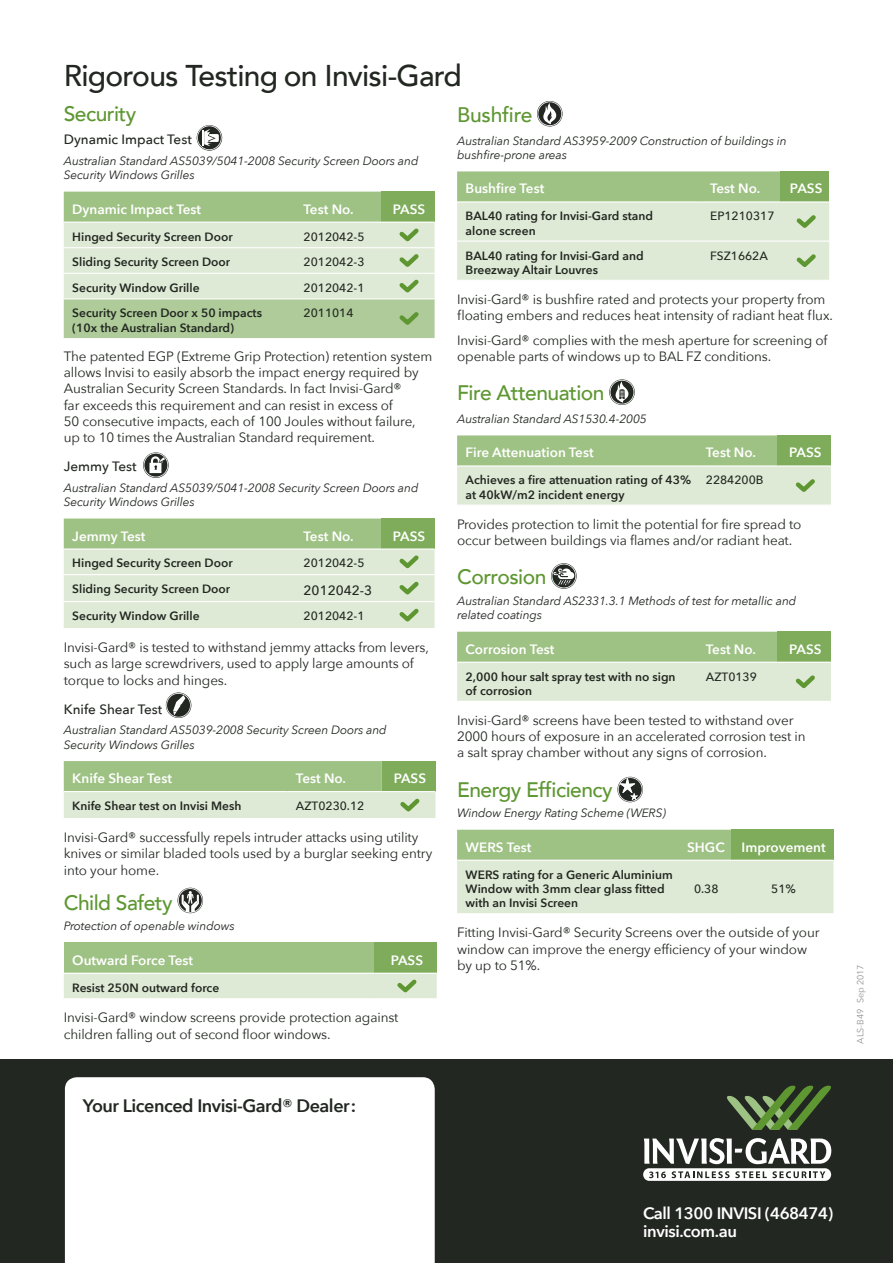
<style>
.page{position:relative;width:893px;height:1263px;background:#fff}
.page>*{position:absolute;margin:0;border:0;box-sizing:border-box;transform-origin:0 0}
.t1{font:500 30px "Avenir LT";letter-spacing:-.025em;color:#222721}
.t2{font:500 21px "Avenir LT";letter-spacing:-.025em;color:#5e9732}
.t3{font:600 18px "Avenir Next";letter-spacing:-.025em;color:#222721}
.t4{font:600 16.5px/18px "Avenir Next";letter-spacing:-.025em;color:#fff}
.t5{font:13.5px/16.2px "Avenir Next";letter-spacing:-.01em;color:#222721}
.t6{font:600 13.5px "Avenir Next";color:#fff}
.t7{font:500 13.5px "Avenir Next";color:#222721}
.t8{font:600 12px/14.4px "Avenir Next";color:#222721}
.t9{font:italic 12px/14.4px "Avenir Next";letter-spacing:-.01em;color:#222721}
.t10{font:500 12px "Avenir Next";color:#222721}
.t11{font:9px "Avenir Next";letter-spacing:-.01em;color:#919390}
</style>
<div class="page">
<svg style="left:64px;top:192px;width:371px;height:146px;background:#c4d8b4"></svg>
<svg style="left:64px;top:518px;width:371px;height:110px;background:#ccdebe"></svg>
<svg style="left:64px;top:761px;width:371px;height:57px;background:#bad2a7"></svg>
<svg style="left:178px;top:888px;width:25px;height:25px"></svg>
<div style="left:64px;top:943px;width:311px;height:30px;background:#9ec184"></div>
<div style="left:375px;top:943px;width:62px;height:30px;background:#7eac5b"></div>
<svg style="left:64px;top:973px;width:373px;height:26px;background:#dfead6"></svg>
<svg style="left:197px;top:125px;width:25px;height:25px"></svg>
<svg style="left:143px;top:452px;width:26px;height:26px"></svg>
<svg style="left:144px;top:453px;width:24px;height:24px"></svg>
<svg style="left:166px;top:692px;width:25px;height:26px"></svg>
<svg style="left:166px;top:693px;width:25px;height:24px"></svg>
<svg style="left:457px;top:171px;width:372px;height:109px;background:#ccdebe"></svg>
<svg style="left:609px;top:379px;width:26px;height:26px"></svg>
<svg style="left:610px;top:380px;width:24px;height:24px"></svg>
<svg style="left:457px;top:435px;width:374px;height:70px;background:#c1d7b0"></svg>
<svg style="left:551px;top:563px;width:26px;height:26px"></svg>
<svg style="left:552px;top:564px;width:24px;height:24px"></svg>
<svg style="left:457px;top:632px;width:374px;height:69px;background:#c1d7b0"></svg>
<svg style="left:617px;top:777px;width:26px;height:25px"></svg>
<svg style="left:457px;top:830px;width:376px;height:83px;background:#c4d9b4"></svg>
<hr style="left:457px;top:860px;width:222px;height:1px;background:#fff">
<hr style="left:679px;top:860px;width:52px;height:1px;background:#fff">
<hr style="left:731px;top:860px;width:102px;height:1px;background:#fff">
<svg style="left:537px;top:101px;width:25px;height:25px"></svg>
<div style="left:0;top:1059px;width:893px;height:204px;background:#222721"></div>
<div style="left:65px;top:1077px;width:370px;height:186px;background:#fff"></div>
<div style="left:643px;top:1168px;width:188px;height:13px;background:#fff;border-radius:6px"></div>
<svg style="left:644px;top:1138px;width:187px;height:26px"></svg>
<svg style="left:727px;top:1086px;width:104px;height:43px"></svg>
<svg style="left:649px;top:1171px;width:17px;height:7px"></svg>
<svg style="left:672px;top:1171px;width:57px;height:7px"></svg>
<svg style="left:735px;top:1171px;width:90px;height:7px"></svg>
<h1 class="t1" style="left:64px;top:59px;width:400px">Rigorous Testing on Invisi-Gard</h1>
<h2 class="t2" style="left:64px;top:102px;width:74px">Security</h2>
<p class="t7" style="left:64px;top:128px;width:129px">Dynamic Impact Test</p>
<p class="t9" style="left:64px;top:153px;width:356px">Australian Standard AS5039/5041-2008 Security Screen Doors and<br>Security Windows Grilles</p>
<p class="t6" style="left:72px;top:197px;width:130px">Dynamic Impact Test</p>
<p class="t6" style="left:304px;top:197px;width:52px">Test No.</p>
<p class="t6" style="left:393px;top:197px;width:34px">PASS</p>
<p class="t8" style="left:72px;top:229px;width:162px">Hinged Security Screen Door</p>
<p class="t10" style="left:304px;top:226px;width:62px">2012042-5</p>
<p class="t8" style="left:72px;top:254px;width:159px">Sliding Security Screen Door</p>
<p class="t10" style="left:304px;top:252px;width:62px">2012042-3</p>
<p class="t8" style="left:72px;top:280px;width:129px">Security Window Grille</p>
<p class="t10" style="left:304px;top:277px;width:62px">2012042-1</p>
<p class="t8" style="left:72px;top:306px;width:191px">Security Screen Door x 50 impacts (10x the Australian Standard)</p>
<p class="t10" style="left:304px;top:303px;width:51px">2011014</p>
<p class="t5" style="left:64px;top:348px;width:370px">The patented EGP (Extreme Grip Protection) retention system allows Invisi to easily absorb the impact energy required by Australian Security Screen Standards. In fact Invisi-Gard®<br>far exceeds this requirement and can resist in excess of<br>50 consecutive impacts, each of 100 Joules without failure, up to 10 times the Australian Standard requirement.</p>
<p class="t7" style="left:64px;top:455px;width:74px">Jemmy Test</p>
<p class="t9" style="left:64px;top:480px;width:356px">Australian Standard AS5039/5041-2008 Security Screen Doors and<br>Security Windows Grilles</p>
<p class="t6" style="left:72px;top:524px;width:75px">Jemmy Test</p>
<p class="t6" style="left:304px;top:524px;width:52px">Test No.</p>
<p class="t6" style="left:393px;top:524px;width:34px">PASS</p>
<p class="t8" style="left:72px;top:556px;width:162px">Hinged Security Screen Door</p>
<p class="t10" style="left:304px;top:553px;width:62px">2012042-5</p>
<p class="t8" style="left:72px;top:581px;width:159px">Sliding Security Screen Door</p>
<p class="t7" style="left:304px;top:578px;width:70px">2012042-3</p>
<p class="t8" style="left:72px;top:608px;width:129px">Security Window Grille</p>
<p class="t10" style="left:304px;top:606px;width:62px">2012042-1</p>
<p class="t5" style="left:64px;top:639px;width:367px">Invisi-Gard® is tested to withstand jemmy attacks from levers, such as large screwdrivers, used to apply large amounts of torque to locks and hinges.</p>
<p class="t7" style="left:64px;top:697px;width:100px">Knife Shear Test</p>
<p class="t9" style="left:64px;top:722px;width:324px">Australian Standard AS5039-2008 Security Screen Doors and<br>Security Windows Grilles</p>
<p class="t6" style="left:72px;top:767px;width:101px">Knife Shear Test</p>
<p class="t6" style="left:296px;top:767px;width:52px">Test No.</p>
<p class="t6" style="left:394px;top:767px;width:34px">PASS</p>
<p class="t8" style="left:72px;top:798px;width:171px">Knife Shear test on Invisi Mesh</p>
<p class="t10" style="left:296px;top:795px;width:70px">AZT0230.12</p>
<p class="t5" style="left:64px;top:829px;width:370px">Invisi-Gard® successfully repels intruder attacks using utility knives or similar bladed tools used by a burglar seeking entry into your home.</p>
<h2 class="t2" style="left:64px;top:890px;width:110px">Child Safety</h2>
<p class="t9" style="left:64px;top:918px;width:172px">Protection of openable windows</p>
<p class="t6" style="left:72px;top:948px;width:122px">Outward Force Test</p>
<p class="t6" style="left:391px;top:948px;width:34px">PASS</p>
<p class="t8" style="left:72px;top:980px;width:149px">Resist 250N outward force</p>
<p class="t5" style="left:64px;top:1009px;width:336px">Invisi-Gard® window screens provide protection against children falling out of second floor windows.</p>
<h2 class="t2" style="left:457px;top:102px;width:77px">Bushfire</h2>
<p class="t9" style="left:457px;top:133px;width:331px">Australian Standard AS3959-2009 Construction of buildings in bushfire-prone areas</p>
<p class="t6" style="left:466px;top:177px;width:80px">Bushfire Test</p>
<p class="t6" style="left:710px;top:177px;width:52px">Test No.</p>
<p class="t6" style="left:790px;top:177px;width:34px">PASS</p>
<p class="t8" style="left:466px;top:209px;width:189px">BAL40 rating for Invisi-Gard stand alone screen</p>
<p class="t10" style="left:710px;top:206px;width:66px">EP1210317</p>
<p class="t8" style="left:466px;top:248px;width:180px">BAL40 rating for Invisi-Gard and<br>Breezway Altair Louvres</p>
<p class="t10" style="left:710px;top:245px;width:59px">FSZ1662A</p>
<p class="t5" style="left:457px;top:290px;width:377px">Invisi-Gard® is bushfire rated and protects your property from floating embers and reduces heat intensity of radiant heat flux.</p>
<p class="t5" style="left:457px;top:331px;width:372px">Invisi-Gard® complies with the mesh aperture for screening of openable parts of windows up to BAL FZ conditions.</p>
<h2 class="t2" style="left:457px;top:381px;width:149px">Fire Attenuation</h2>
<p class="t9" style="left:457px;top:411px;width:191px">Australian Standard AS1530.4-2005</p>
<p class="t6" style="left:466px;top:441px;width:129px">Fire Attenuation Test</p>
<p class="t6" style="left:706px;top:441px;width:52px">Test No.</p>
<p class="t6" style="left:789px;top:441px;width:34px">PASS</p>
<p class="t8" style="left:466px;top:473px;width:227px">Achieves a fire attenuation rating of 43% at 40kW/m2 incident energy</p>
<p class="t10" style="left:706px;top:470px;width:59px">2284200B</p>
<p class="t5" style="left:457px;top:515px;width:346px">Provides protection to limit the potential for fire spread to occur between buildings via flames and/or radiant heat.</p>
<h2 class="t2" style="left:457px;top:565px;width:91px">Corrosion</h2>
<p class="t9" style="left:457px;top:593px;width:341px">Australian Standard AS2331.3.1 Methods of test for metallic and related coatings</p>
<p class="t6" style="left:466px;top:637px;width:90px">Corrosion Test</p>
<p class="t6" style="left:706px;top:637px;width:52px">Test No.</p>
<p class="t6" style="left:789px;top:637px;width:34px">PASS</p>
<p class="t8" style="left:466px;top:669px;width:211px">2,000 hour salt spray test with no sign of corrosion</p>
<p class="t10" style="left:706px;top:666px;width:53px">AZT0139</p>
<p class="t5" style="left:457px;top:711px;width:350px">Invisi-Gard® screens have been tested to withstand over<br>2000 hours of exposure in an accelerated corrosion test in a salt spray chamber without any signs of corrosion.</p>
<h2 class="t2" style="left:457px;top:777px;width:157px">Energy Efficiency</h2>
<p class="t9" style="left:457px;top:805px;width:210px">Window Energy Rating Scheme (WERS)</p>
<p class="t6" style="left:466px;top:835px;width:67px">WERS Test</p>
<p class="t6" style="left:687px;top:835px;width:140px">SHGC Improvement</p>
<p class="t8" style="left:466px;top:867px;width:209px">WERS rating for a Generic Aluminium<br>Window with 3mm clear glass fitted with an Invisi Screen</p>
<p class="t10" style="left:694px;top:879px;width:26px">0.38</p>
<p class="t10" style="left:771px;top:879px;width:26px">51%</p>
<p class="t5" style="left:457px;top:924px;width:364px">Fitting Invisi-Gard® Security Screens over the outside of your window can improve the energy efficiency of your window by up to 51%.</p>
<h3 class="t3" style="left:83px;top:1090px;width:275px">Your Licenced Invisi-Gard® Dealer:</h3>
<p class="t11" style="left:853px;top:1043px;width:81px;rotate:-90deg">ALS-B49 Sep 2017</p>
<p class="t4" style="left:643px;top:1203px;width:192px">Call 1300 INVISI (468474) invisi.com.au</p>
</div>
